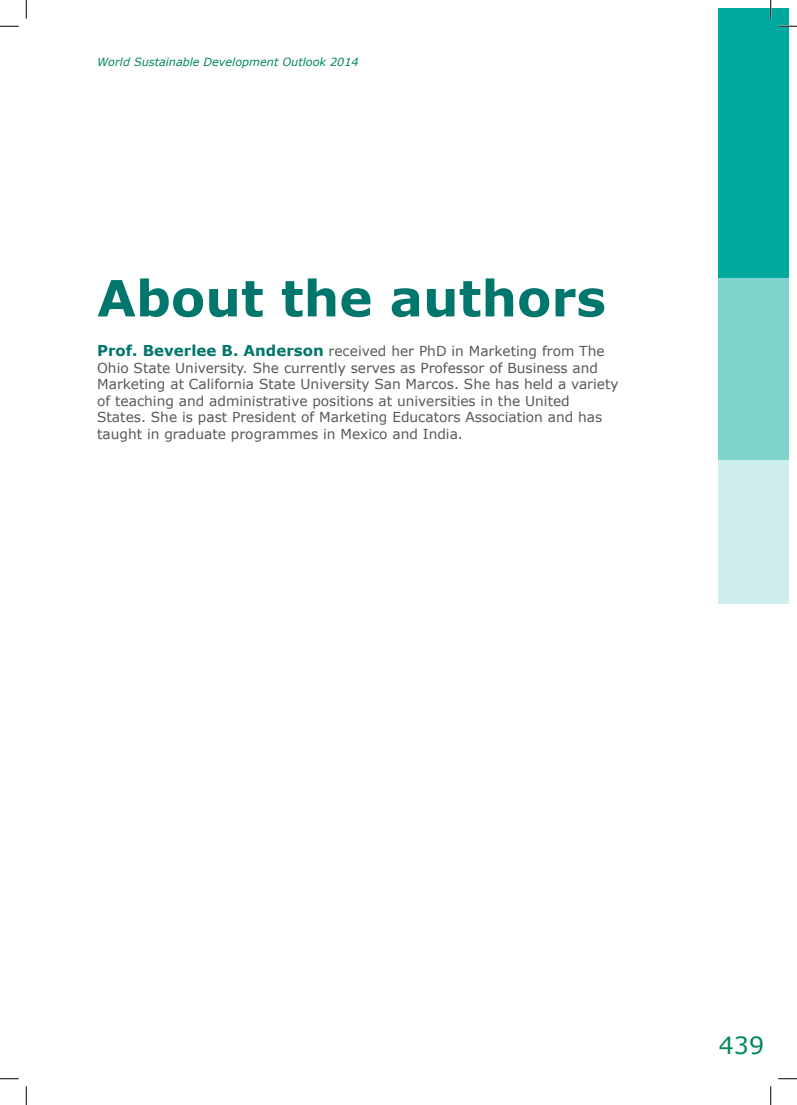
<style>
.page{position:relative;width:797px;height:1105px;background:#fff}
.page>*{position:absolute;margin:0;border:0;box-sizing:border-box;transform-origin:0 0}
.t1{font:700 50px "Verdana";color:#00766c}
.t2{font:23.75px "Verdana";color:#00875b}
.t3{font:13.75px/16.5px "Verdana";color:#57585a}
.t4{font:italic 11.25px "Verdana";color:#00875b}
.s1{font-weight:700;font-size:15px;color:#00766c}
</style>
<div class="page">
<div style="left:718px;top:9px;width:70px;height:269px;background:#00a99e"></div>
<div style="left:718px;top:278px;width:70px;height:182px;background:#80d4ce"></div>
<div style="left:718px;top:460px;width:70px;height:144px;background:#cdeeeb"></div>
<svg style="left:0;top:25px;width:19px;height:2px"></svg>
<svg style="left:778px;top:25px;width:19px;height:2px"></svg>
<svg style="left:0;top:1078px;width:19px;height:1px"></svg>
<svg style="left:778px;top:1078px;width:19px;height:1px"></svg>
<svg style="left:25px;top:0;width:2px;height:19px"></svg>
<svg style="left:25px;top:1086px;width:2px;height:19px"></svg>
<svg style="left:770px;top:0;width:1px;height:19px"></svg>
<svg style="left:770px;top:1086px;width:1px;height:19px"></svg>
<p class="t4" style="left:97px;top:54px;width:263px">World Sustainable Development Outlook 2014</p>
<h1 class="t1" style="left:97px;top:263px;width:510px">About the authors</h1>
<p class="t3" style="left:97px;top:343px;width:523px"><span class="s1">Prof. Beverlee B. Anderson</span> received her PhD in Marketing from The Ohio State University. She currently serves as Professor of Business and Marketing at California State University San Marcos. She has held a variety of teaching and administrative positions at universities in the United States. She is past President of Marketing Educators Association and has taught in graduate programmes in Mexico and India.</p>
<h2 class="t2" style="left:718px;top:1029px;width:47px">439</h2>
</div>
